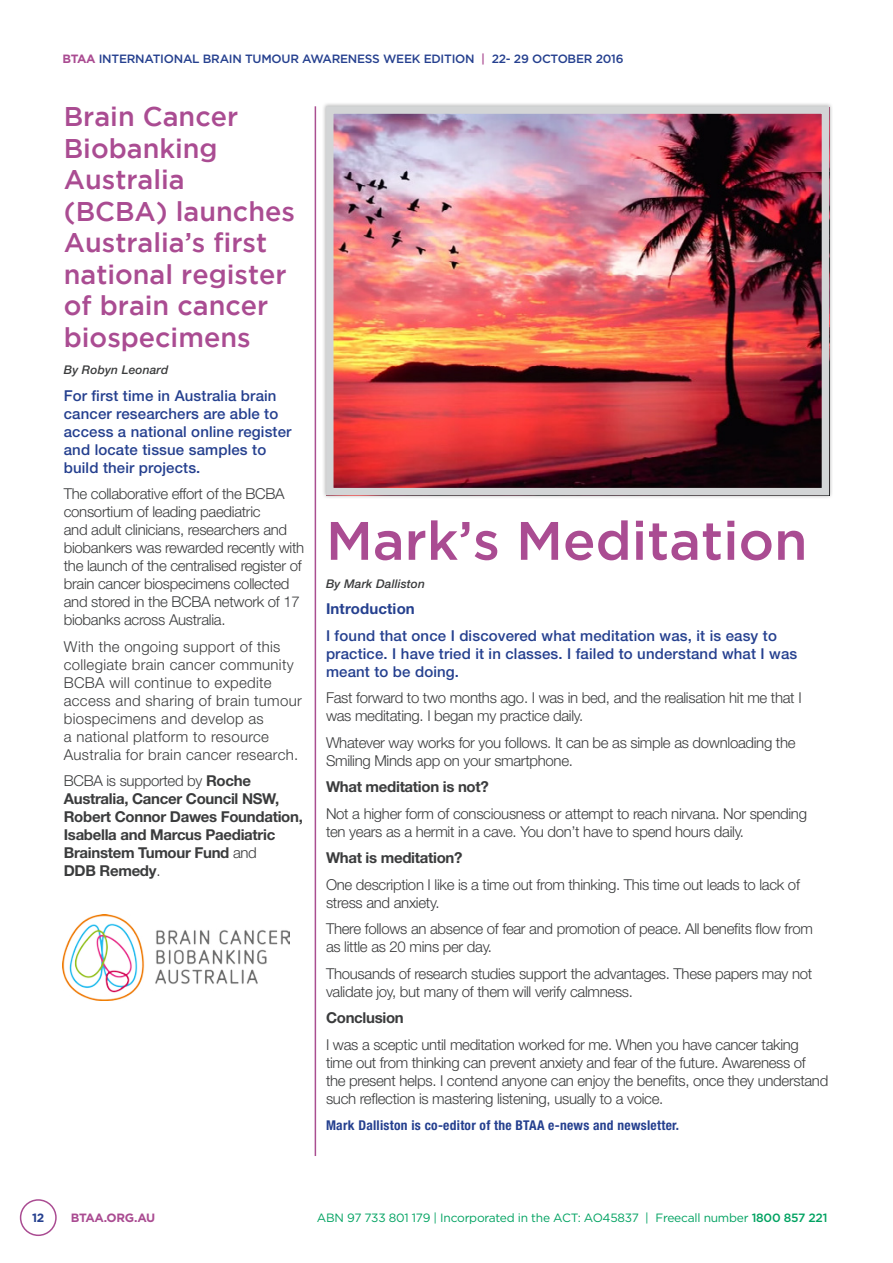
<style>
.page{position:relative;width:893px;height:1263px;background:#fff}
.page>*{position:absolute;margin:0;border:0;box-sizing:border-box;transform-origin:0 0}
.t1{font:500 54px "Gotham";color:#aa4c92}
.t2{font:500 27px/31.5px "Gotham";color:#aa4c92}
.t3{font:300 15px/18px "Helvetica Neue LT";letter-spacing:-.02em;color:#3b3c3d}
.t4{font:500 15px/18px "Helvetica Neue LT";letter-spacing:.01em;color:#25408f}
.t5{font:300 15px/18px "Helvetica Neue LT";letter-spacing:.02em;color:#3b3c3d}
.t6{font:700 15px/18px "Helvetica Neue LT";letter-spacing:-.02em;color:#3b3c3d}
.t7{font:700 15px "Helvetica Neue LT";letter-spacing:.01em;color:#25408f}
.t8{font:700 condensed 13.5px "Helvetica Neue LT";letter-spacing:.02em;color:#25408f}
.t9{font:12px "Gotham";letter-spacing:-.02em;color:#00a261}
.t10{font:500 12px "Gotham";letter-spacing:-.02em;color:#25408f}
.t11{font:italic 500 12px "Helvetica Neue LT";letter-spacing:.01em;color:#3b3c3d}
.t12{font:700 12px "Gotham";letter-spacing:-.035em;color:#aa4c92}
.t13{font:700 12px "Gotham";color:#25408f}
.s1{font-weight:700;color:#aa4c92}
.s2{color:#aa4c92}
.s3{font-weight:300}
.s4{font-weight:500}
</style>
<div class="page">
<div style="left:20px;top:1199px;width:37px;height:37px;border:2px solid #aa4c92;border-radius:50%"></div>
<img style="left:62px;top:914px;width:227px;height:87px">
<div style="left:322px;top:102px;width:511px;height:398px;background:#000;opacity:.3"></div>
<img style="left:335px;top:115px;width:485px;height:371px">
<div style="left:326px;top:106px;width:503px;height:389px;border:8px solid #d3d5d6"></div>
<hr style="left:315px;top:106px;width:1px;height:1050px;background:#aa4f91">
<p class="t10" style="left:62px;top:51px;width:563px"><span class="s1">BTAA</span> INTERNATIONAL BRAIN TUMOUR AWARENESS WEEK EDITION <span class="s2">|</span> 22- 29 OCTOBER 2016</p>
<h2 class="t2" style="left:64px;top:100px;width:233px">Brain Cancer<br>Biobanking<br>Australia (BCBA) launches<br>Australia’s first national register of brain cancer biospecimens</h2>
<p class="t11" style="left:64px;top:363px;width:106px">By Robyn Leonard</p>
<p class="t4" style="left:64px;top:386px;width:229px">For first time in Australia brain cancer researchers are able to access a national online register and locate tissue samples to build their projects.</p>
<p class="t3" style="left:64px;top:485px;width:242px">The collaborative effort of the BCBA consortium of leading paediatric<br>and adult clinicians, researchers and biobankers was rewarded recently with the launch of the centralised register of brain cancer biospecimens collected and stored in the BCBA network of 17 biobanks across Australia.</p>
<p class="t5" style="left:64px;top:637px;width:240px">With the ongoing support of this collegiate brain cancer community<br>BCBA will continue to expedite access and sharing of brain tumour biospecimens and develop as<br>a national platform to resource<br>Australia for brain cancer research.</p>
<p class="t6" style="left:64px;top:772px;width:241px"><span class="s3">BCBA is supported by</span> Roche<br>Australia, Cancer Council NSW,<br>Robert Connor Dawes Foundation,<br>Isabella and Marcus Paediatric<br>Brainstem Tumour Fund <span class="s3">and<br></span>DDB Remedy<span class="s3">.</span></p>
<h1 class="t1" style="left:326px;top:510px;width:483px">Mark’s Meditation</h1>
<p class="t11" style="left:326px;top:576px;width:101px">By Mark Dalliston</p>
<p class="t7" style="left:326px;top:599px;width:90px">Introduction</p>
<p class="t4" style="left:326px;top:626px;width:473px">I found that once I discovered what meditation was, it is easy to practice. I have tried it in classes. I failed to understand what I was meant to be doing.</p>
<p class="t3" style="left:326px;top:688px;width:477px">Fast forward to two months ago. I was in bed, and the realisation hit me that I was meditating. I began my practice daily.</p>
<p class="t3" style="left:326px;top:733px;width:471px">Whatever way works for you follows. It can be as simple as downloading the<br>Smiling Minds app on your smartphone.</p>
<p class="t6" style="left:326px;top:777px;width:164px">What meditation is not?</p>
<p class="t3" style="left:326px;top:804px;width:482px">Not a higher form of consciousness or attempt to reach nirvana. Nor spending ten years as a hermit in a cave. You don’t have to spend hours daily.</p>
<p class="t6" style="left:326px;top:848px;width:138px">What is meditation?</p>
<p class="t3" style="left:326px;top:875px;width:475px">One description I like is a time out from thinking. This time out leads to lack of stress and anxiety.</p>
<p class="t3" style="left:326px;top:919px;width:488px">There follows an absence of fear and promotion of peace. All benefits flow from as little as 20 mins per day.</p>
<p class="t3" style="left:326px;top:964px;width:488px">Thousands of research studies support the advantages. These papers may not validate joy, but many of them will verify calmness.</p>
<p class="t6" style="left:326px;top:1008px;width:79px">Conclusion</p>
<p class="t3" style="left:326px;top:1035px;width:504px">I was a sceptic until meditation worked for me. When you have cancer taking time out from thinking can prevent anxiety and fear of the future. Awareness of the present helps. I contend anyone can enjoy the benefits, once they understand such reflection is mastering listening, usually to a voice.</p>
<p class="t8" style="left:326px;top:1117px;width:355px">Mark Dalliston is co-editor of the BTAA e-news and newsletter.</p>
<p class="t13" style="left:32px;top:1210px;width:14px">12</p>
<p class="t12" style="left:71px;top:1210px;width:86px">BTAA.ORG.AU</p>
<p class="t9" style="left:317px;top:1210px;width:512px">ABN 97 733 801 179 | Incorporated in the ACT: AO45837 | Freecall number <span class="s4">1800 857 221</span></p>
</div>
